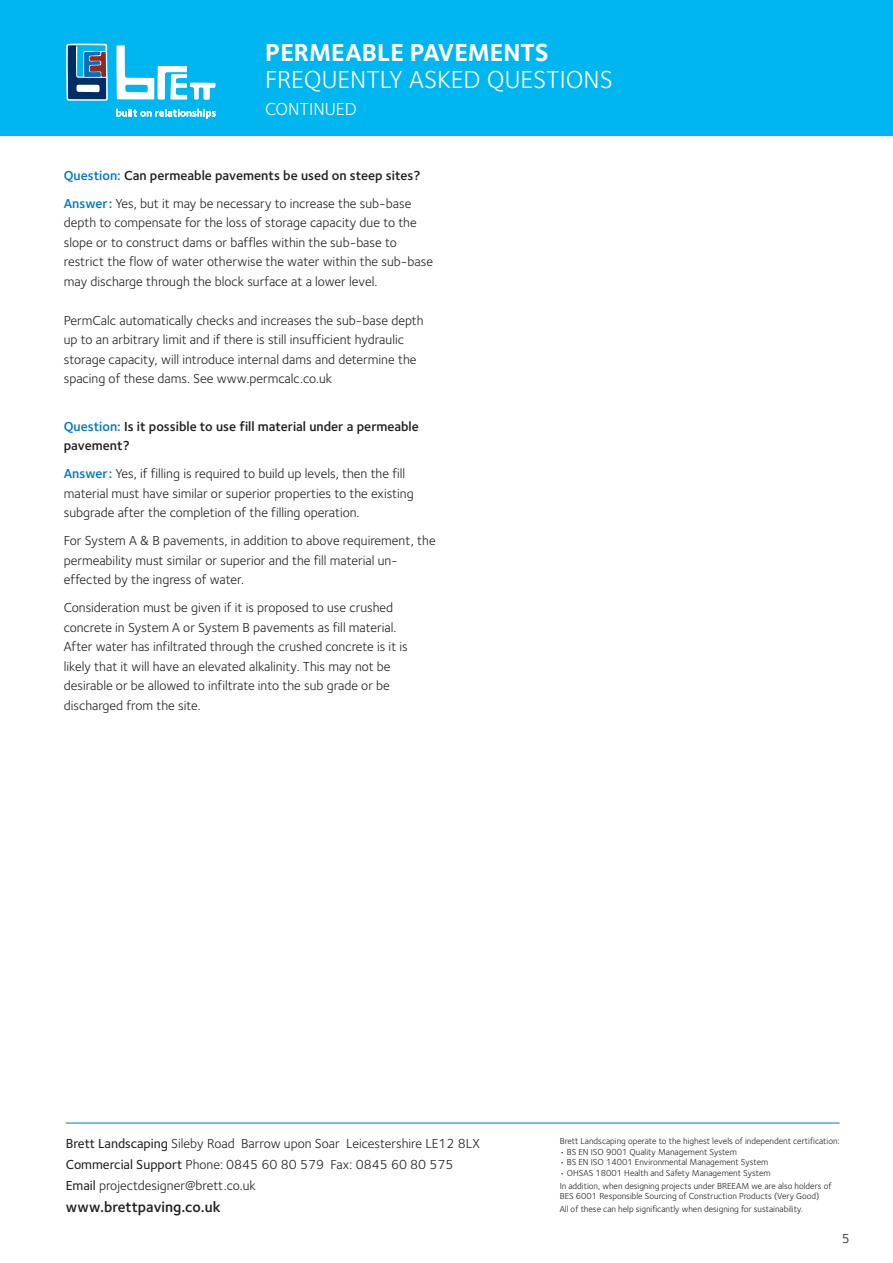
<style>
.page{position:relative;width:893px;height:1263px;background:#fff}
.page>*{position:absolute;margin:0;border:0;box-sizing:border-box;transform-origin:0 0}
.t1{font:25.5px "Foundry Sterling";color:#fff}
.t2{font:700 25.5px "Foundry Sterling";color:#fff}
.t3{font:18px "Foundry Sterling";color:#fff}
.t4{font:600 15px "Foundry Sterling";color:#231f20}
.t5{font:13.5px/19.5px "Foundry Sterling";color:#231f20}
.t6{font:600 13.5px/19.5px "Foundry Sterling";color:#231f20}
.t7{font:9px/12.6px "Foundry Sterling";color:#231f20}
.s1{font-weight:600;color:#0078c0}
.s2{font-weight:600}
.s3{color:#0078c0}
.s4{font-weight:500}
</style>
<div class="page">
<div style="left:0;top:0;width:893px;height:136px;background:#00b6f0"></div>
<svg style="left:116px;top:45px;width:99px;height:55px"></svg>
<svg style="left:66px;top:44px;width:42px;height:57px;background:#4c7ca3"></svg>
<svg style="left:116px;top:109px;width:100px;height:10px"></svg>
<hr style="left:66px;top:1123px;width:774px;height:1px;background:#0078c0">
<h1 class="t2" style="left:265px;top:42px;width:285px">PERMEABLE PAVEMENTS</h1>
<h1 class="t1" style="left:265px;top:71px;width:349px">FREQUENTLY ASKED QUESTIONS</h1>
<h2 class="t3" style="left:265px;top:103px;width:93px">CONTINUED</h2>
<p class="t5" style="left:64px;top:163px;width:358px;line-height:28px"><span class="s1">Question:</span> <span class="s2">Can permeable pavements be used on steep sites?<br></span><span class="s1">Answer:</span> Yes, but it may be necessary to increase the sub-base</p>
<p class="t5" style="left:64px;top:215px;width:371px">depth to compensate for the loss of storage capacity due to the slope or to construct dams or baffles within the sub-base to restrict the flow of water otherwise the water within the sub-base may discharge through the block surface at a lower level.</p>
<p class="t5" style="left:64px;top:312px;width:361px">PermCalc automatically checks and increases the sub-base depth up to an arbitrary limit and if there is still insufficient hydraulic storage capacity, will introduce internal dams and determine the spacing of these dams. See www.permcalc.co.uk</p>
<p class="t6" style="left:64px;top:418px;width:357px"><span class="s3">Question:</span> Is it possible to use fill material under a permeable pavement?</p>
<p class="t5" style="left:64px;top:466px;width:351px"><span class="s1">Answer:</span> Yes, if filling is required to build up levels, then the fill material must have similar or superior properties to the existing subgrade after the completion of the filling operation.</p>
<p class="t5" style="left:64px;top:533px;width:373px">For System A &amp; B pavements, in addition to above requirement, the permeability must similar or superior and the fill material un&shy;effected by the ingress of water.</p>
<p class="t5" style="left:64px;top:600px;width:346px">Consideration must be given if it is proposed to use crushed concrete in System A or System B pavements as fill material.<br>After water has infiltrated through the crushed concrete is it is likely that it will have an elevated alkalinity. This may not be desirable or be allowed to infiltrate into the sub grade or be discharged from the site.</p>
<p class="t5" style="left:66px;top:1134px;width:416px;line-height:21.3px"><span class="s4">Brett Landscaping</span> Sileby Road Barrow upon Soar Leicestershire LE12 8LX<br><span class="s4">Commercial Support</span> Phone: 0845 60 80 579 Fax: 0845 60 80 575<br><span class="s4">Email</span> projectdesigner@brett.co.uk</p>
<p class="t4" style="left:66px;top:1201px;width:156px">www.brettpaving.co.uk</p>
<p class="t7" style="left:560px;top:1136px;width:281px">Brett Landscaping operate to the highest levels of independent certification:</p>
<p class="t7" style="left:560px;top:1146px;width:179px">• BS EN ISO 9001 Quality Management System</p>
<p class="t7" style="left:560px;top:1157px;width:210px">• BS EN ISO 14001 Environmental Management System</p>
<p class="t7" style="left:560px;top:1167px;width:273px">• OHSAS 18001 Health and Safety Management System<br>In addition, when designing projects under BREEAM we are also holders of</p>
<p class="t7" style="left:560px;top:1191px;width:261px">BES 6001 Responsible Sourcing of Construction Products (Very Good)<br>All of these can help significantly when designing for sustainability.</p>
<p class="t5" style="left:842px;top:1230px;width:10px">5</p>
</div>
